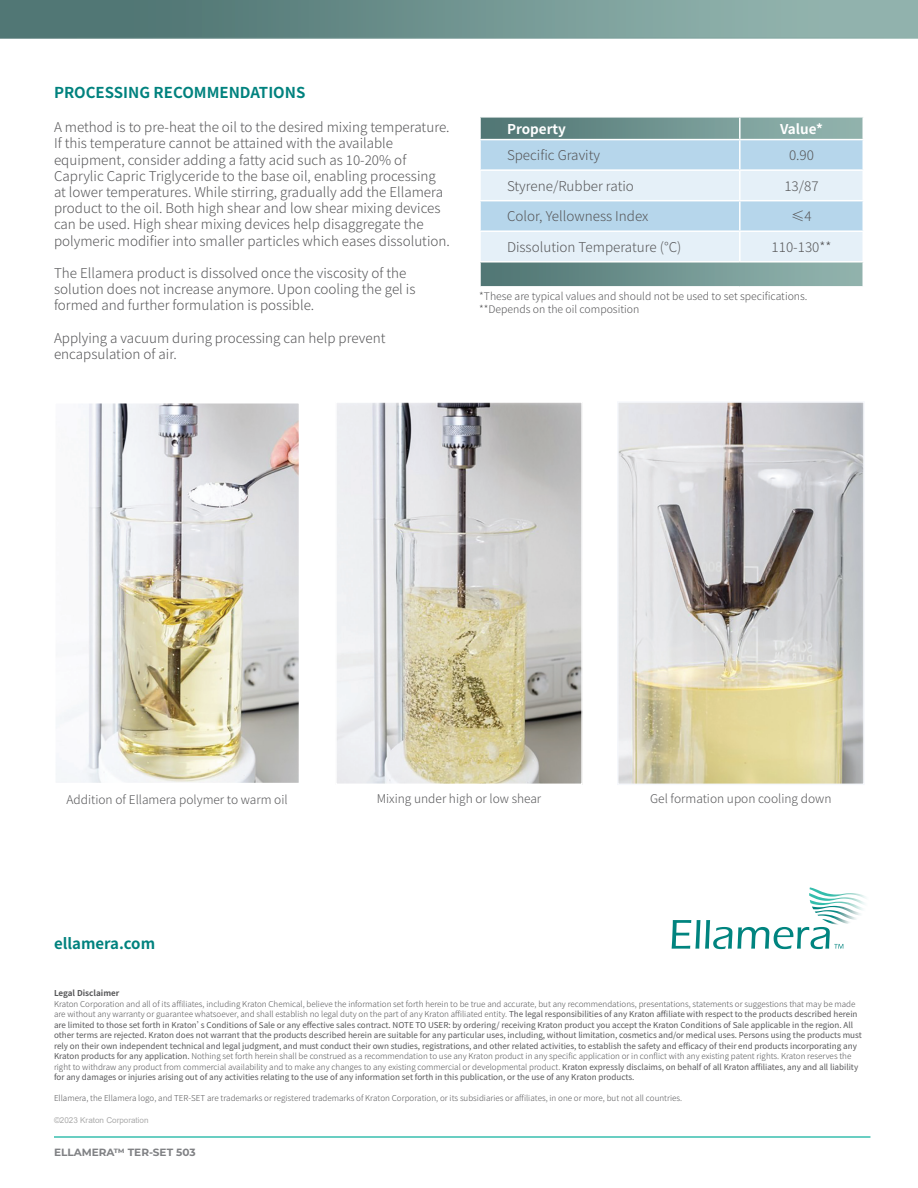
<style>
.page{position:relative;width:918px;height:1188px;background:#fff}
.page>*{position:absolute;margin:0;border:0;box-sizing:border-box;transform-origin:0 0}
.t1{font:700 15px "Source Han Sans CN";color:#00827e}
.t2{font:300 13.5px/16.2px "Source Han Sans CN";color:#575759}
.t3{font:700 13.5px "Source Han Sans CN";color:#fff}
.t4{font:300 12px "Source Han Sans CN";color:#575759}
.t5{font:300 10.5px "Source Han Sans CN";color:#575759}
.t6{font:700 10.5px "Montserrat";color:#808184}
.t7{font:8.1px/10.5px "Source Han Sans CN";color:#575759}
.t8{font:300 8.1px "Source Han Sans CN";color:#575759}
.t9{font:8.1px "Arial";color:#aaa}
.s1{font-weight:700}
.s2{font-weight:300}
</style>
<div class="page">
<svg style="left:0;top:0;width:918px;height:39px;background:#719591"></svg>
<svg style="left:481px;top:118px;width:381px;height:168px;background:#729592"></svg>
<svg style="left:481px;top:140px;width:381px;height:121px;background:#cde3f1"></svg>
<hr style="left:740px;top:139px;width:124px;height:1px;background:#fff">
<hr style="left:479px;top:139px;width:261px;height:1px;background:#fff">
<hr style="left:739px;top:118px;width:2px;height:21px;background:#fff">
<hr style="left:739px;top:140px;width:2px;height:29px;background:#fff">
<hr style="left:479px;top:169px;width:261px;height:2px;background:#fff">
<hr style="left:740px;top:169px;width:124px;height:2px;background:#fff">
<hr style="left:739px;top:171px;width:2px;height:29px;background:#fff">
<hr style="left:479px;top:200px;width:261px;height:1px;background:#fff">
<hr style="left:740px;top:200px;width:124px;height:1px;background:#fff">
<hr style="left:739px;top:201px;width:2px;height:29px;background:#fff">
<hr style="left:479px;top:230px;width:261px;height:2px;background:#fff">
<hr style="left:740px;top:230px;width:124px;height:2px;background:#fff">
<hr style="left:739px;top:232px;width:2px;height:29px;background:#fff">
<hr style="left:479px;top:261px;width:261px;height:2px;background:#fff">
<hr style="left:740px;top:261px;width:124px;height:2px;background:#fff">
<hr style="left:54px;top:1136px;width:816px;height:2px;background:#39beae">
<svg style="left:672px;top:920px;width:171px;height:29px"></svg>
<img style="left:817px;top:920px;width:33px;height:4px">
<img style="left:812px;top:906px;width:51px;height:4px">
<img style="left:809px;top:893px;width:56px;height:13px">
<img style="left:822px;top:920px;width:18px;height:5px">
<img style="left:815px;top:910px;width:44px;height:10px">
<img style="left:810px;top:887px;width:56px;height:14px">
<img style="left:56px;top:404px;width:242px;height:378px">
<div style="left:52px;top:400px;width:250px;height:386px;border:3px solid #fff"></div>
<img style="left:338px;top:404px;width:242px;height:378px">
<div style="left:335px;top:401px;width:248px;height:384px;border:2px solid #fff"></div>
<img style="left:620px;top:404px;width:242px;height:378px">
<div style="left:617px;top:401px;width:248px;height:384px;border:2px solid #f6f8fc"></div>
<p class="t1" style="left:54px;top:84px;width:253px">PROCESSING RECOMMENDATIONS</p>
<p class="t2" style="left:54px;top:120px;width:397px">A method is to pre-heat the oil to the desired mixing temperature.<br>If this temperature cannot be attained with the available equipment, consider adding a fatty acid such as 10-20% of Caprylic Capric Triglyceride to the base oil, enabling processing at lower temperatures. While stirring, gradually add the Ellamera product to the oil. Both high shear and low shear mixing devices can be used. High shear mixing devices help disaggregate the polymeric modifier into smaller particles which eases dissolution.</p>
<p class="t2" style="left:54px;top:265px;width:363px">The Ellamera product is dissolved once the viscosity of the solution does not increase anymore. Upon cooling the gel is formed and further formulation is possible.</p>
<p class="t2" style="left:54px;top:330px;width:333px">Applying a vacuum during processing can help prevent encapsulation of air.</p>
<p class="t3" style="left:507px;top:121px;width:61px">Property</p>
<p class="t3" style="left:780px;top:121px;width:44px">Value*</p>
<p class="t2" style="left:507px;top:147px;width:95px">Specific Gravity</p>
<p class="t2" style="left:789px;top:147px;width:27px">0.90</p>
<p class="t2" style="left:507px;top:178px;width:128px">Styrene/Rubber ratio</p>
<p class="t2" style="left:784px;top:178px;width:36px">13/87</p>
<p class="t2" style="left:507px;top:209px;width:143px">Color, Yellowness Index</p>
<p class="t2" style="left:791px;top:209px;width:22px">≤4</p>
<p class="t2" style="left:507px;top:239px;width:176px">Dissolution Temperature (°C)</p>
<p class="t2" style="left:772px;top:239px;width:61px">110-130**</p>
<p class="t5" style="left:479px;top:290px;width:330px">*These are typical values and should not be used to set specifications.</p>
<p class="t5" style="left:479px;top:303px;width:162px">**Depends on the oil composition</p>
<p class="t4" style="left:67px;top:793px;width:223px">Addition of Ellamera polymer to warm oil</p>
<p class="t4" style="left:377px;top:792px;width:166px">Mixing under high or low shear</p>
<p class="t4" style="left:650px;top:792px;width:183px">Gel formation upon cooling down</p>
<p class="t1" style="left:54px;top:935px;width:103px">ellamera.com</p>
<p class="t7" style="left:54px;top:988px;width:809px"><span class="s1">Legal Disclaimer<br></span><span class="s2">Kraton Corporation and all of its affiliates, including Kraton Chemical, believe the information set forth herein to be true and accurate, but any recommendations, presentations, statements or suggestions that may be made are without any warranty or guarantee whatsoever, and shall establish no legal duty on the part of any Kraton affiliated entity.</span> The legal responsibilities of any Kraton affiliate with respect to the products described herein are limited to those set forth in Kraton’s Conditions of Sale or any effective sales contract. NOTE TO USER: by ordering/ receiving Kraton product you accept the Kraton Conditions of Sale applicable in the region. All other terms are rejected. Kraton does not warrant that the products described herein are suitable for any particular uses, including, without limitation, cosmetics and/or medical uses. Persons using the products must rely on their own independent technical and legal judgment, and must conduct their own studies, registrations, and other related activities, to establish the safety and efficacy of their end products incorporating any Kraton products for any application. <span class="s2">Nothing set forth herein shall be construed as a recommendation to use any Kraton product in any specific application or in conflict with any existing patent rights. Kraton reserves the right to withdraw any product from commercial availability and to make any changes to any existing commercial or developmental product.</span> Kraton expressly disclaims, on behalf of all Kraton affiliates, any and all liability for any damages or injuries arising out of any activities relating to the use of any information set forth in this publication, or the use of any Kraton products.</p>
<p class="t8" style="left:54px;top:1094px;width:630px">Ellamera, the Ellamera logo, and TER-SET are trademarks or registered trademarks of Kraton Corporation, or its subsidiaries or affiliates, in one or more, but not all countries.</p>
<p class="t9" style="left:54px;top:1115px;width:96px">©2023 Kraton Corporation</p>
<p class="t6" style="left:54px;top:1145px;width:143px">ELLAMERA™ TER-SET 503</p>
</div>
